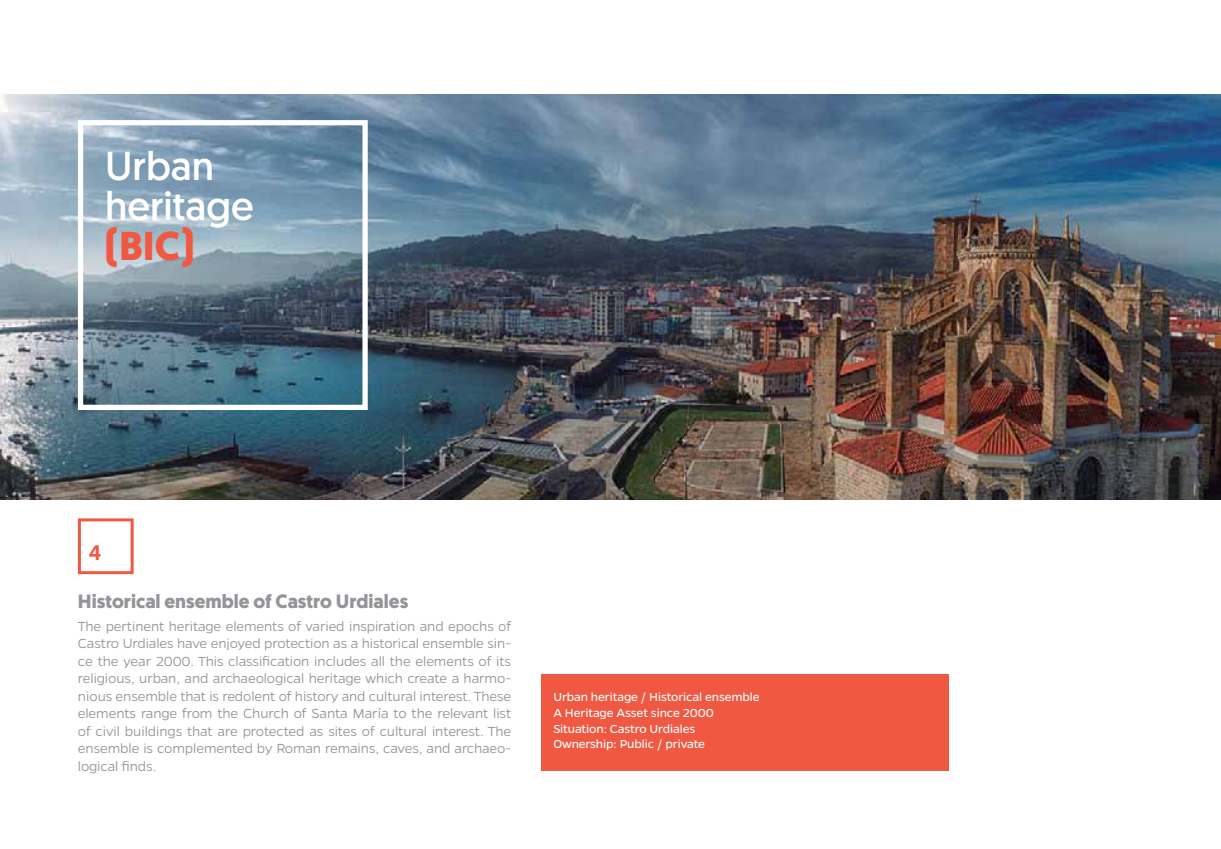
<style>
.page{position:relative;width:1221px;height:849px;background:#fff}
.page>*{position:absolute;margin:0;border:0;box-sizing:border-box;transform-origin:0 0}
.t1{font:40.25px/40.2px "Geomanist";color:#fff}
.t2{font:700 40.25px "Geomanist";color:#f15842}
.t3{font:500 21px "Geomanist";color:#f15842}
.t4{font:700 19.25px "Geomanist";color:#939598}
.t5{font:300 14.88px/17.5px "Gentona";letter-spacing:-.01em;color:#939598;text-align:justify}
.t6{font:13.12px/15.8px "Gentona";letter-spacing:-.01em;color:#fff}
</style>
<div class="page">
<img style="left:0;top:94px;width:1220px;height:405px">
<div style="left:541px;top:674px;width:407px;height:96px;background:#f15842"></div>
<div style="left:78px;top:518px;width:56px;height:56px;border:3px solid #f15842"></div>
<div style="left:78px;top:120px;width:290px;height:290px;border:5px solid #fff"></div>
<h1 class="t1" style="left:105px;top:145px;width:150px">Urban heritage</h1>
<h1 class="t2" style="left:105px;top:231px;width:91px">(BIC)</h1>
<h2 class="t3" style="left:89px;top:540px;width:14px">4</h2>
<p class="t4" style="left:78px;top:594px;width:332px">Historical ensemble of Castro Urdiales</p>
<p class="t5" style="left:78px;top:618px;width:435px">The pertinent heritage elements of varied inspiration and epochs of Castro Urdiales have enjoyed protection as a historical ensemble sin&shy;ce the year 2000. This classification includes all the elements of its religious, urban, and archaeological heritage which create a harmo&shy;nious ensemble that is redolent of history and cultural interest. These elements range from the Church of Santa María to the relevant list of civil buildings that are protected as sites of cultural interest. The ensemble is complemented by Roman remains, caves, and archaeo&shy;logical finds.</p>
<p class="t6" style="left:553px;top:689px;width:208px">Urban heritage / Historical ensemble<br>A Heritage Asset since 2000<br>Situation: Castro Urdiales<br>Ownership: Public / private</p>
</div>
